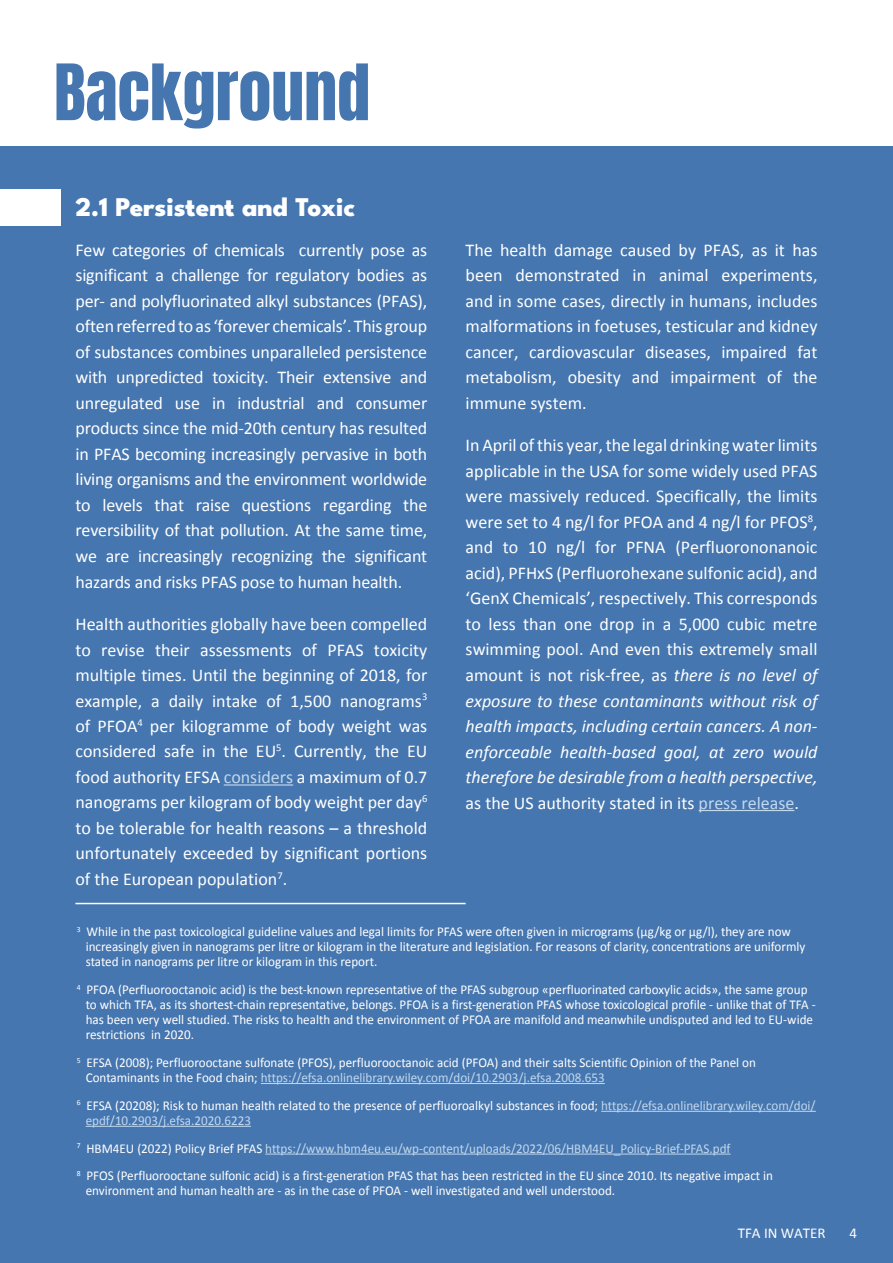
<style>
.page{position:relative;width:893px;height:1263px;background:#fff}
.page>*{position:absolute;margin:0;border:0;box-sizing:border-box;transform-origin:0 0}
.t1{font:66px "Anton";color:#4676af}
.t2{font:800 27px "League Spartan";color:#fff}
.t3{font:18px/25.5px "Calibri";color:#fff;text-align:justify}
.t4{font:15px "Calibri";color:#fff}
.t5{font:13.5px/15px "Calibri";color:#fff}
.s1{color:#c1d8ee}
.s2{font-style:italic}
</style>
<div class="page">
<div style="left:0;top:146px;width:893px;height:1117px;background:#4676af"></div>
<hr style="left:224px;top:784px;width:69px;height:1px;background:#c1d8ee">
<hr style="left:699px;top:810px;width:95px;height:1px;background:#c1d8ee">
<hr style="left:75px;top:903px;width:391px;height:1px;background:#fff">
<hr style="left:261px;top:1083px;width:344px;height:1px;background:#c1d8ee">
<hr style="left:601px;top:1111px;width:215px;height:1px;background:#c1d8ee">
<hr style="left:86px;top:1126px;width:165px;height:1px;background:#c1d8ee">
<hr style="left:265px;top:1153px;width:466px;height:1px;background:#c1d8ee">
<div style="left:0;top:189px;width:61px;height:36px;background:#fff"></div>
<h1 class="t1" style="left:54px;top:59px;width:318px">Background</h1>
<h2 class="t2" style="left:75px;top:186px;width:281px">2.1 Persistent and Toxic</h2>
<p class="t3" style="left:75px;top:237px;width:353px">Few categories of chemicals currently pose as significant a challenge for regulatory bodies as per- and polyfluorinated alkyl substances (PFAS), often referred to as ‘forever chemicals’. This group of substances combines unparalleled persistence with unpredicted toxicity. Their extensive and unregulated use in industrial and consumer products since the mid-20th century has resulted in PFAS becoming increasingly pervasive in both living organisms and the environment worldwide to levels that raise questions regarding the reversibility of that pollution. At the same time, we are increasingly recognizing the significant hazards and risks PFAS pose to human health.</p>
<p class="t3" style="left:75px;top:611px;width:353px">Health authorities globally have been compelled to revise their assessments of PFAS toxicity multiple times. Until the beginning of 2018, for example, a daily intake of 1,500 nanograms<sup>3 </sup>of PFOA<sup>4</sup> per kilogramme of body weight was considered safe in the EU<sup>5</sup>. Currently, the EU food authority EFSA <span class="s1">considers</span> a maximum of 0.7 nanograms per kilogram of body weight per day<sup>6 </sup>to be tolerable for health reasons – a threshold unfortunately exceeded by significant portions of the European population<sup>7</sup>.</p>
<p class="t3" style="left:466px;top:237px;width:353px">The health damage caused by PFAS, as it has been demonstrated in animal experiments, and in some cases, directly in humans, includes malformations in foetuses, testicular and kidney cancer, cardiovascular diseases, impaired fat metabolism, obesity and impairment of the immune system.</p>
<p class="t3" style="left:466px;top:433px;width:353px">In April of this year, the legal drinking water limits applicable in the USA for some widely used PFAS were massively reduced. Specifically, the limits were set to 4 ng/l for PFOA and 4 ng/l for PFOS<sup>8</sup>, and to 10 ng/l for PFNA (Perfluorononanoic acid), PFHxS (Perfluorohexane sulfonic acid), and ‘GenX Chemicals’, respectively. This corresponds to less than one drop in a 5,000 cubic metre swimming pool. And even this extremely small amount is not risk-free, as <span class="s2">there is no level of exposure to these contaminants without risk of health impacts, including certain cancers. A non&shy;enforceable health-based goal, at zero would therefore be desirable from a health perspective, </span>as the US authority stated in its <span class="s1">press release</span>.</p>
<p class="t5" style="left:86px;top:924px;width:721px;text-indent:-9px"><sup>3</sup> While in the past toxicological guideline values and legal limits for PFAS were often given in micrograms (µg/kg or µg/l), they are now increasingly given in nanograms per litre or kilogram in the literature and legislation. For reasons of clarity, concentrations are uniformly stated in nanograms per litre or kilogram in this report.</p>
<p class="t5" style="left:86px;top:982px;width:731px;text-indent:-9px"><sup>4</sup> PFOA (Perfluorooctanoic acid) is the best-known representative of the PFAS subgroup «perfluorinated carboxylic acids», the same group to which TFA, as its shortest-chain representative, belongs. PFOA is a first-generation PFAS whose toxicological profile - unlike that of TFA - has been very well studied. The risks to health and the environment of PFOA are manifold and meanwhile undisputed and led to EU-wide restrictions in 2020.</p>
<p class="t5" style="left:86px;top:1055px;width:672px;text-indent:-9px"><sup>5</sup> EFSA (2008); Perfluorooctane sulfonate (PFOS), perfluorooctanoic acid (PFOA) and their salts Scientific Opinion of the Panel on<br>Contaminants in the Food chain; <span class="s1">https://efsa.onlinelibrary.wiley.com/doi/10.2903/j.efsa.2008.653</span></p>
<p class="t5" style="left:86px;top:1098px;width:731px;text-indent:-9px"><sup>6</sup> EFSA (20208); Risk to human health related to the presence of perfluoroalkyl substances in food; <span class="s1">https://efsa.onlinelibrary.wiley.com/doi/ epdf/10.2903/j.efsa.2020.6223</span></p>
<p class="t5" style="left:77px;top:1134px;width:698px;line-height:27.8px"><sup>7</sup> HBM4EU (2022) Policy Brief PFAS <span class="s1">https://www.hbm4eu.eu/wp-content/uploads/2022/06/HBM4EU_Policy-Brief-PFAS.pdf<br></span><sup>8</sup> PFOS (Perfluorooctane sulfonic acid) is a first-generation PFAS that has been restricted in the EU since 2010. Its negative impact in</p>
<p class="t5" style="left:86px;top:1183px;width:531px">environment and human health are - as in the case of PFOA - well investigated and well understood.</p>
<p class="t4" style="left:738px;top:1223px;width:89px">TFA IN WATER</p>
<p class="t4" style="left:849px;top:1223px;width:9px">4</p>
</div>
